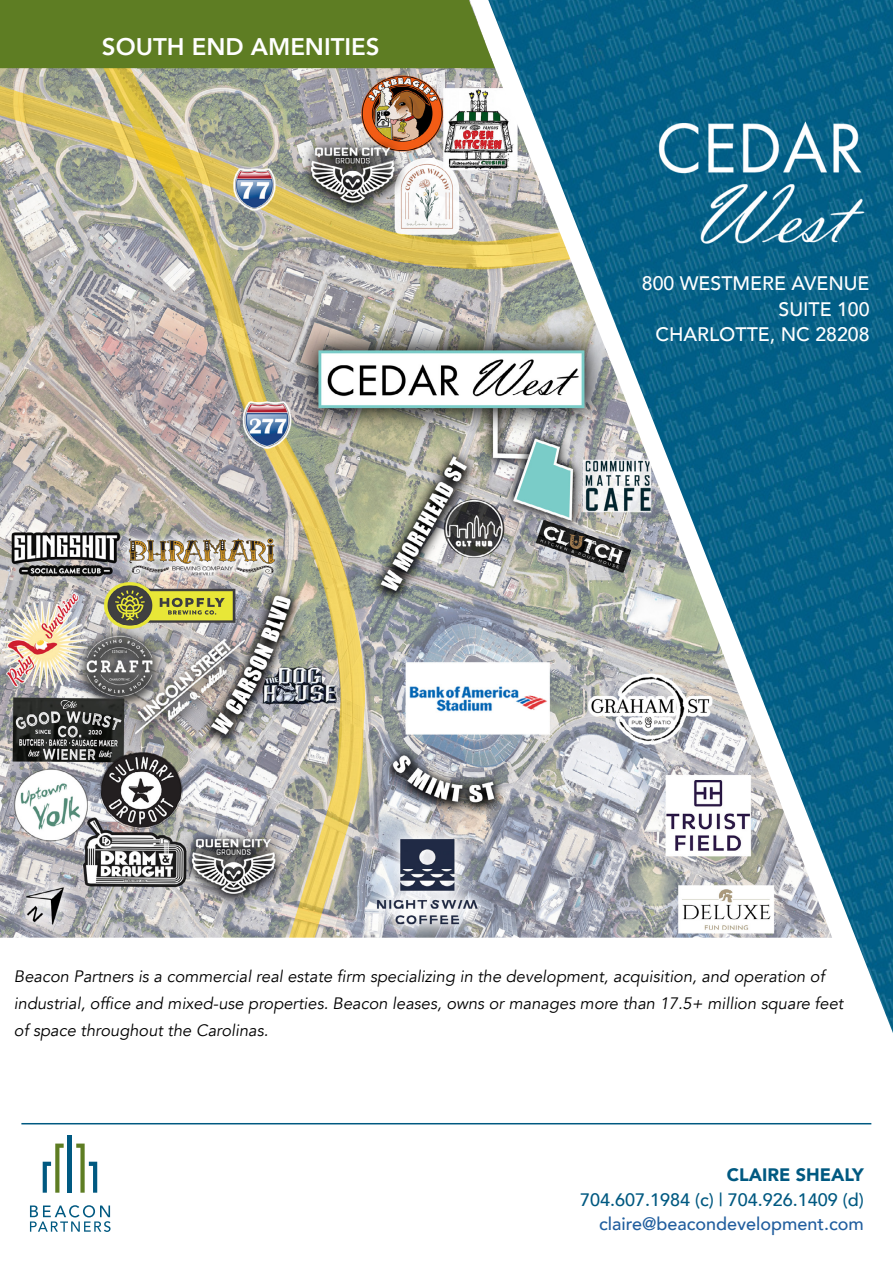
<style>
.page{position:relative;width:893px;height:1263px;background:#fff}
.page>*{position:absolute;margin:0;border:0;box-sizing:border-box;transform-origin:0 0}
.t1{font:800 24px "Avenir";color:#fff}
.t2{font:500 19.5px/25.5px "Avenir";color:#fff;text-align:right}
.t3{font:500 18px "Avenir";color:#005981}
.t4{font:500 18px "Avenir";color:#215e9e}
.t5{font:900 18px "Avenir";color:#005981}
.t6{font:italic 16.5px/27px "Avenir";color:#000}
</style>
<div class="page">
<hr style="left:21px;top:1123px;width:850px;height:1px;background:#005981">
<hr style="left:68px;top:1135px;width:4px;height:58px;background:#005981">
<svg style="left:76px;top:1143px;width:21px;height:50px"></svg>
<svg style="left:43px;top:1143px;width:21px;height:50px"></svg>
<svg style="left:30px;top:1205px;width:81px;height:27px"></svg>
<img style="left:0;top:68px;width:488px;height:870px">
<img style="left:488px;top:0;width:405px;height:1033px">
<img style="left:637px;top:101px;width:228px;height:85px">
<img style="left:690px;top:169px;width:190px;height:87px">
<div style="left:0;top:0;width:495px;height:68px;background:#5e7d23"></div>
<h1 class="t1" style="left:102px;top:28px;width:279px">SOUTH END AMENITIES</h1>
<p class="t2" style="left:642px;top:269px;width:229px">800 WESTMERE AVENUE<br>SUITE 100<br>CHARLOTTE, NC 28208</p>
<p class="t6" style="left:14px;top:963px;width:831px">Beacon Partners is a commercial real estate firm specializing in the development, acquisition, and operation of industrial, office and mixed-use properties. Beacon leases, owns or manages more than 17.5+ million square feet of space throughout the Carolinas.</p>
<p class="t5" style="left:727px;top:1159px;width:138px">CLAIRE SHEALY</p>
<p class="t3" style="left:580px;top:1184px;width:285px">704.607.1984 (c) | 704.926.1409 (d)</p>
<p class="t4" style="left:599px;top:1208px;width:266px">claire@beacondevelopment.com</p>
</div>
